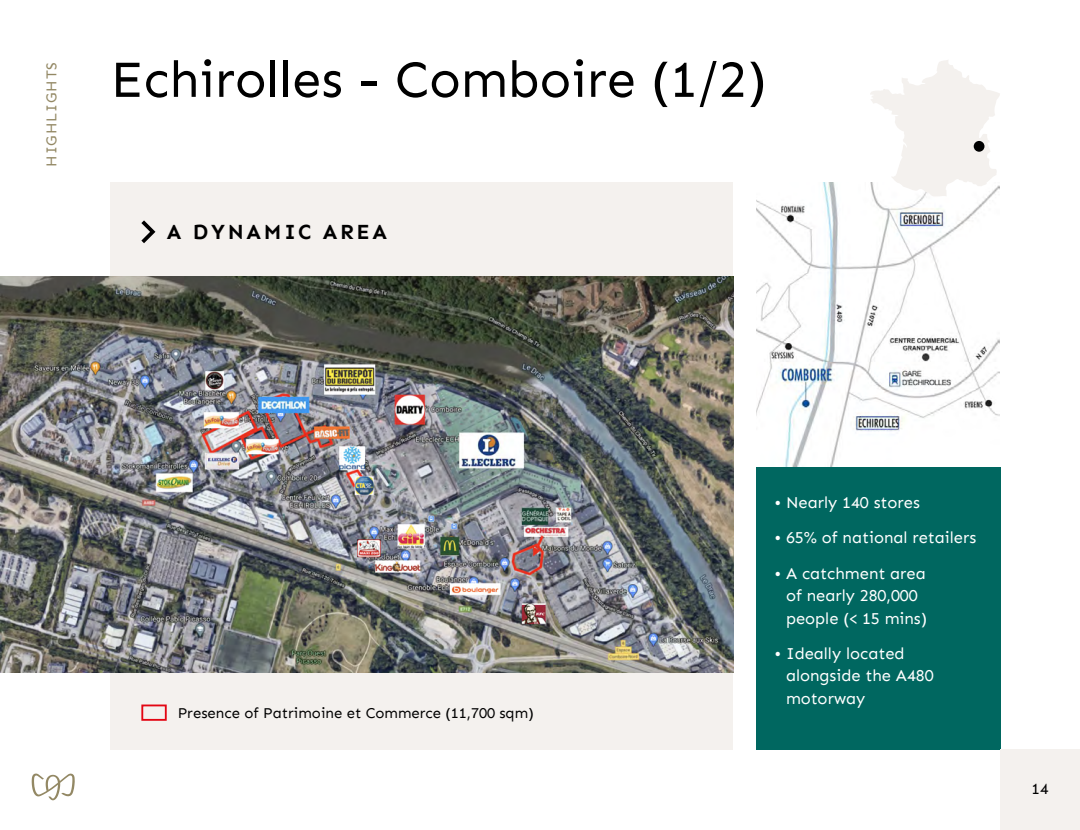
<style>
.page{position:relative;width:1080px;height:830px;background:#fff}
.page>*{position:absolute;margin:0;border:0;box-sizing:border-box;transform-origin:0 0}
.t1{font:52.05px "Sen";color:#000}
.t2{font:700 21px "Sen";letter-spacing:.13em;color:#000}
.t3{font:16.5px/22.5px "Sen";color:#fff}
.t4{font:15.6px "Sen";color:#000}
.t5{font:15px "Sen";letter-spacing:.06em;color:#938864}
.t6{font:14.85px "Sen";color:#000}
</style>
<div class="page">
<div style="left:111px;top:183px;width:622px;height:566px;background:#f4f1ee"></div>
<svg style="left:141px;top:220px;width:14px;height:23px"></svg>
<div style="left:141px;top:704px;width:26px;height:16px;border:2px solid #e30613"></div>
<img style="left:0;top:276px;width:733px;height:396px">
<div style="left:756px;top:445px;width:244px;height:304px;background:#006760"></div>
<img style="left:756px;top:183px;width:244px;height:283px">
<svg style="left:870px;top:60px;width:130px;height:136px"></svg>
<div style="left:974px;top:141px;width:10px;height:11px;background:#000;border-radius:50%"></div>
<div style="left:1000px;top:749px;width:80px;height:80px;background:#f4f1ee"></div>
<svg style="left:32px;top:773px;width:43px;height:27px"></svg>
<p class="t5" style="left:43px;top:166px;width:106px;rotate:-90deg">HIGHLIGHTS</p>
<h1 class="t1" style="left:111px;top:49px;width:658px">Echirolles - Comboire (1/2)</h1>
<p class="t2" style="left:167px;top:219px;width:222px">A DYNAMIC AREA</p>
<p class="t6" style="left:178px;top:704px;width:358px">Presence of Patrimoine et Commerce (11,700 sqm)</p>
<p class="t3" style="left:774px;top:491px;width:147px">• Nearly 140 stores</p>
<p class="t3" style="left:774px;top:526px;width:203px">• 65% of national retailers</p>
<p class="t3" style="left:786px;top:561px;width:143px;text-indent:-12px">• A catchment area of nearly 280,000 people (&lt; 15 mins)</p>
<p class="t3" style="left:786px;top:641px;width:149px;text-indent:-12px">• Ideally located alongside the A480 motorway</p>
<p class="t4" style="left:1032px;top:778px;width:18px">14</p>
</div>
